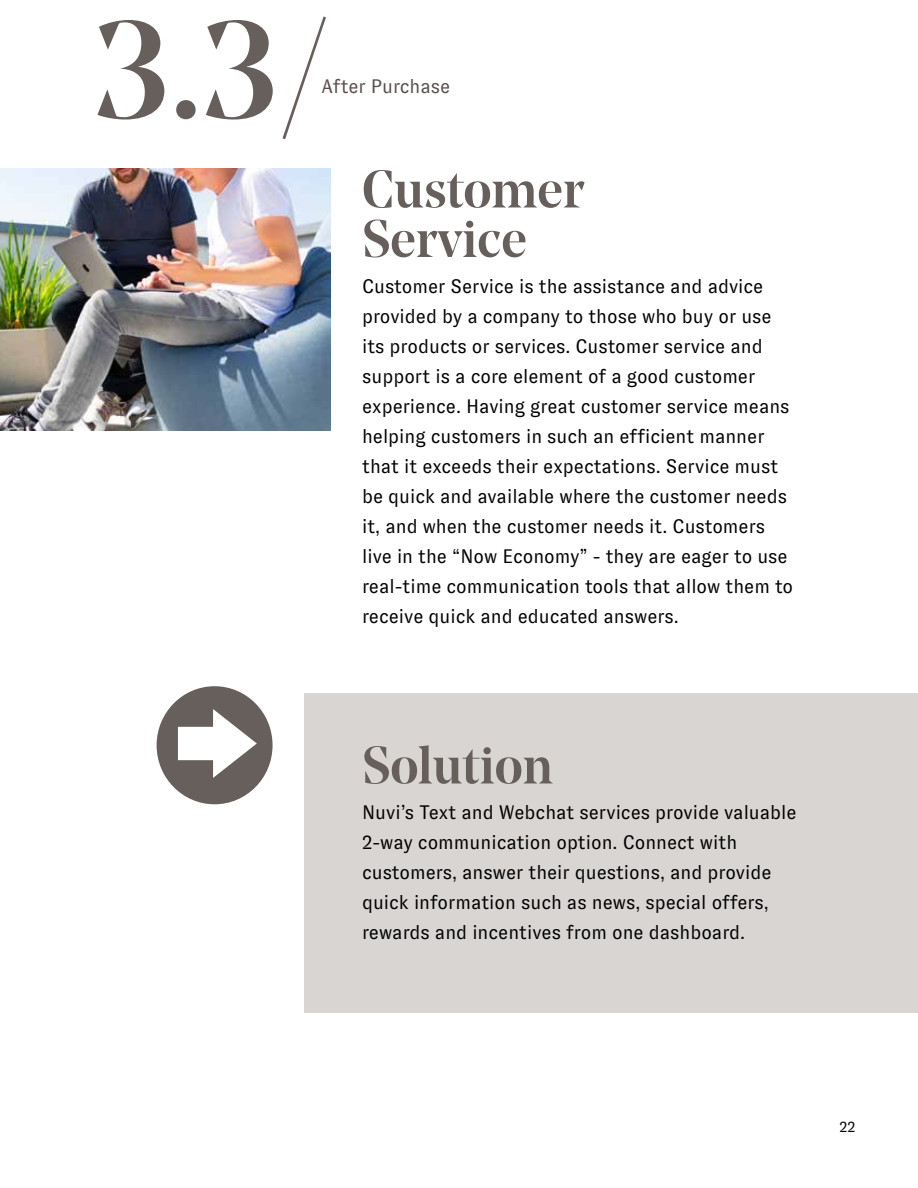
<style>
.page{position:relative;width:918px;height:1188px;background:#fff}
.page>*{position:absolute;margin:0;border:0;box-sizing:border-box;transform-origin:0 0}
.t1{font:500 137.7px "Noe Display";color:#665f5b}
.t2{font:500 52.5px/49.5px "Noe Display";color:#665f5b}
.t3{font:19.5px/30px "GT Zirkon";color:#000}
.t4{font:19.5px "GT Zirkon";color:#594e4c}
.t5{font:15px "GT Zirkon";color:#000}
</style>
<div class="page">
<div style="left:305px;top:693px;width:613px;height:319px;background:#d8d5d3"></div>
<div style="left:157px;top:686px;width:116px;height:118px;background:#665f5b;border-radius:50%"></div>
<svg style="left:178px;top:709px;width:79px;height:69px"></svg>
<img style="left:0;top:168px;width:330px;height:263px">
<h1 class="t1" style="left:94px;top:-17px;width:238px">3.3/</h1>
<p class="t4" style="left:321px;top:75px;width:130px">After Purchase</p>
<h2 class="t2" style="left:362px;top:164px;width:224px">Customer<br>Service</h2>
<p class="t3" style="left:362px;top:271px;width:433px">Customer Service is the assistance and advice provided by a company to those who buy or use its products or services. Customer service and support is a core element of a good customer experience. Having great customer service means helping customers in such an efficient manner that it exceeds their expectations. Service must be quick and available where the customer needs it, and when the customer needs it. Customers live in the “Now Economy” - they are eager to use real-time communication tools that allow them to receive quick and educated answers.</p>
<h2 class="t2" style="left:362px;top:740px;width:192px">Solution</h2>
<p class="t3" style="left:362px;top:798px;width:436px">Nuvi’s Text and Webchat services provide valuable 2-way communication option. Connect with customers, answer their questions, and provide quick information such as news, special offers, rewards and incentives from one dashboard.</p>
<p class="t5" style="left:840px;top:1119px;width:18px">22</p>
</div>
